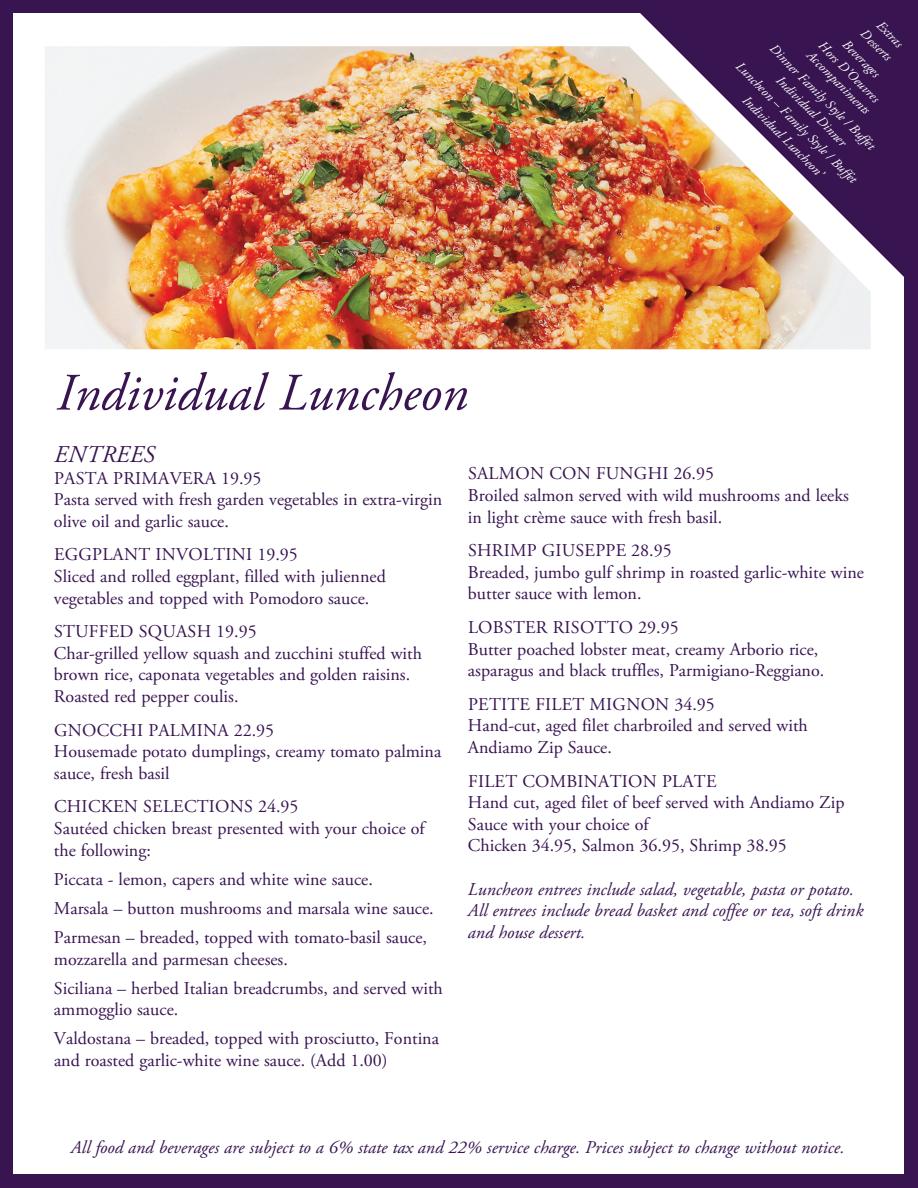
<style>
.page{position:relative;width:918px;height:1188px;background:#381451}
.page>*{position:absolute;margin:0;border:0;box-sizing:border-box;transform-origin:0 0}
._1_Header{font:italic 52.5px "Adobe Garamond Pro";color:#381451}
.all_caps__lg{font:italic 24px "Adobe Garamond Pro";letter-spacing:.015em;color:#381451}
.disclaimer{font:18px/21.6px "Adobe Garamond Pro";color:#381451}
.disclaimer-2{font:italic 18px/21.6px "Adobe Garamond Pro";color:#381451}
._3_Body{font:italic 18px "Adobe Garamond Pro";color:#381451}
.t1{font:italic 13.5px "Adobe Garamond Pro";color:#fff}
</style>
<div class="page">
<div style="left:14px;top:14px;width:890px;height:1160px;background:#fff"></div>
<svg style="left:635px;top:13px;width:269px;height:264px;background:#47255e"></svg>
<img style="left:45px;top:46px;width:826px;height:303px">
<p class="_1_Header" style="left:56px;top:361px;width:413px">Individual Luncheon</p>
<p class="t1" style="left:885px;top:17px;width:33px;rotate:45deg">Extras</p>
<p class="t1" style="left:869px;top:26px;width:40px;rotate:45deg">Desserts</p>
<p class="t1" style="left:851px;top:36px;width:48px;rotate:45deg">Beverages</p>
<p class="t1" style="left:827px;top:38px;width:82px;rotate:45deg">Hors D’Oeuvres</p>
<p class="t1" style="left:778px;top:41px;width:145px;rotate:45deg">Dinner Family Style / Buffet</p>
<p class="t1" style="left:815px;top:47px;width:85px;rotate:45deg">Accompaniments</p>
<p class="t1" style="left:744px;top:58px;width:167px;rotate:45deg">Luncheon – Family Style / Buffet</p>
<p class="t1" style="left:784px;top:72px;width:95px;rotate:45deg">Individual Dinner</p>
<p class="t1" style="left:751px;top:92px;width:110px;rotate:45deg">Individual Luncheon’</p>
<p class="all_caps__lg" style="left:54px;top:440px;width:102px">ENTREES</p>
<p class="disclaimer" style="left:54px;top:468px;width:390px">PASTA PRIMAVERA 19.95<br>Pasta served with fresh garden vegetables in extra-virgin olive oil and garlic sauce.</p>
<p class="disclaimer" style="left:54px;top:545px;width:245px">EGGPLANT INVOLTINI 19.95</p>
<p class="disclaimer" style="left:54px;top:566px;width:333px">Sliced and rolled eggplant, filled with julienned vegetables and topped with Pomodoro sauce.</p>
<p class="disclaimer" style="left:54px;top:621px;width:204px">STUFFED SQUASH 19.95</p>
<p class="disclaimer" style="left:54px;top:643px;width:370px">Char-grilled yellow squash and zucchini stuffed with brown rice, caponata vegetables and golden raisins.<br>Roasted red pepper coulis.</p>
<p class="disclaimer" style="left:54px;top:720px;width:222px">GNOCCHI PALMINA 22.95</p>
<p class="disclaimer" style="left:54px;top:741px;width:389px">Housemade potato dumplings, creamy tomato palmina sauce, fresh basil</p>
<p class="disclaimer" style="left:54px;top:797px;width:246px">CHICKEN SELECTIONS 24.95</p>
<p class="disclaimer" style="left:54px;top:818px;width:372px">Sautéed chicken breast presented with your choice of the following:</p>
<p class="disclaimer" style="left:54px;top:869px;width:320px">Piccata - lemon, capers and white wine sauce.</p>
<p class="disclaimer" style="left:54px;top:898px;width:381px">Marsala – button mushrooms and marsala wine sauce.</p>
<p class="disclaimer" style="left:54px;top:927px;width:375px">Parmesan – breaded, topped with tomato-basil sauce, mozzarella and parmesan cheeses.</p>
<p class="disclaimer" style="left:54px;top:978px;width:390px">Siciliana – herbed Italian breadcrumbs, and served with ammogglio sauce.</p>
<p class="disclaimer" style="left:54px;top:1029px;width:387px">Valdostana – breaded, topped with prosciutto, Fontina and roasted garlic-white wine sauce. (Add 1.00)</p>
<p class="disclaimer" style="left:468px;top:463px;width:247px">SALMON CON FUNGHI 26.95</p>
<p class="disclaimer" style="left:468px;top:485px;width:382px">Broiled salmon served with wild mushrooms and leeks in light crème sauce with fresh basil.</p>
<p class="disclaimer" style="left:468px;top:540px;width:205px">SHRIMP GIUSEPPE 28.95</p>
<p class="disclaimer" style="left:468px;top:562px;width:397px">Breaded, jumbo gulf shrimp in roasted garlic-white wine butter sauce with lemon.</p>
<p class="disclaimer" style="left:468px;top:617px;width:212px">LOBSTER RISOTTO 29.95</p>
<p class="disclaimer" style="left:468px;top:639px;width:358px">Butter poached lobster meat, creamy Arborio rice, asparagus and black truffles, Parmigiano-Reggiano.</p>
<p class="disclaimer" style="left:468px;top:694px;width:248px">PETITE FILET MIGNON 34.95</p>
<p class="disclaimer" style="left:468px;top:715px;width:341px">Hand-cut, aged filet charbroiled and served with<br>Andiamo Zip Sauce.</p>
<p class="disclaimer" style="left:468px;top:771px;width:250px">FILET COMBINATION PLATE</p>
<p class="disclaimer" style="left:468px;top:792px;width:378px">Hand cut, aged filet of beef served with Andiamo Zip<br>Sauce with your choice of</p>
<p class="disclaimer" style="left:468px;top:835px;width:320px">Chicken 34.95, Salmon 36.95, Shrimp 38.95</p>
<p class="disclaimer-2" style="left:468px;top:879px;width:397px">Luncheon entrees include salad, vegetable, pasta or potato.<br>All entrees include bread basket and coffee or tea, soft drink and house dessert.</p>
<p class="_3_Body" style="left:71px;top:1136px;width:775px">All food and beverages are subject to a 6% state tax and 22% service charge. Prices subject to change without notice.</p>
</div>
